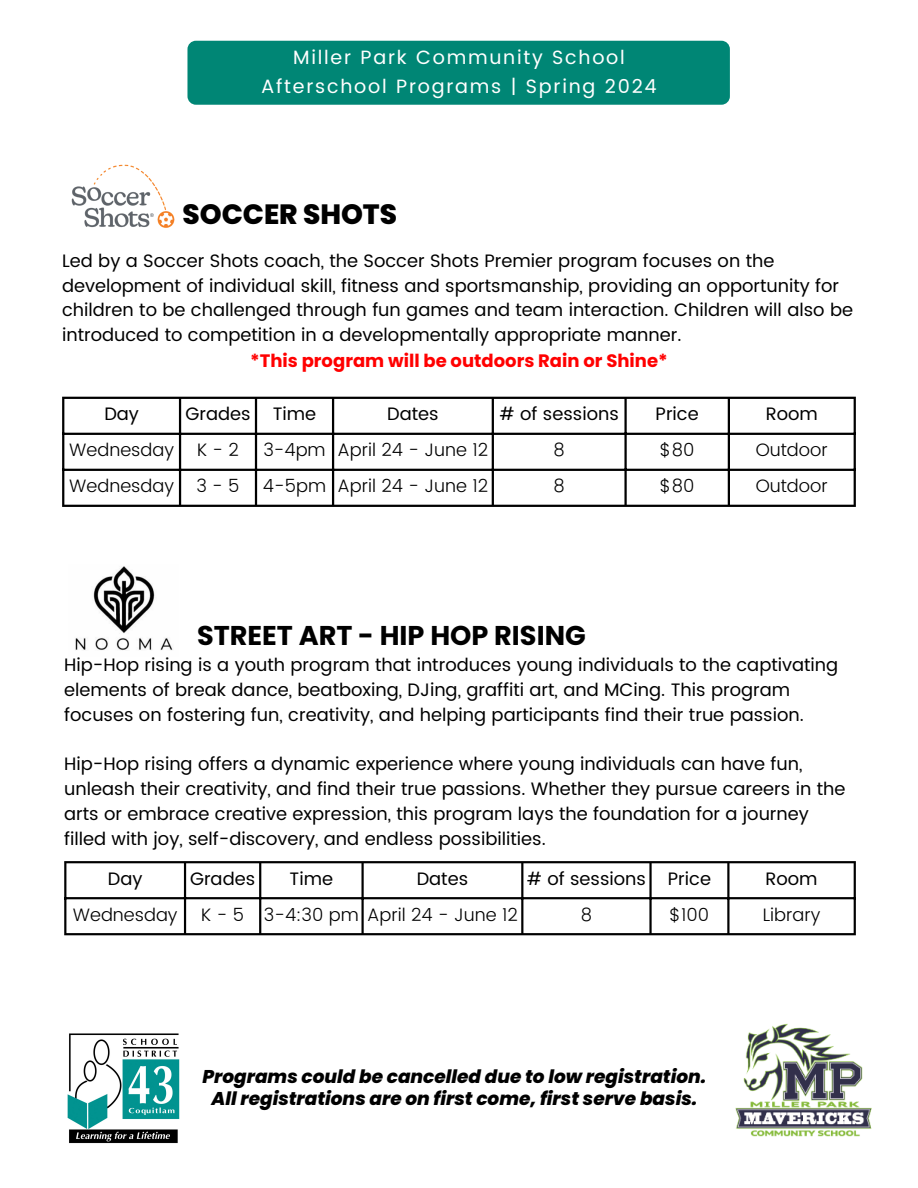
<style>
.page{position:relative;width:918px;height:1188px;background:#fff}
.page>*{position:absolute;margin:0;border:0;box-sizing:border-box;transform-origin:0 0}
.t1{font:800 27.9px "Poppins";color:#000}
.t2{font:700 27.15px "Poppins";color:#000}
.t3{font:19.2px/29.2px "Poppins";letter-spacing:.09em;color:#fff;text-align:center}
.t4{font:italic 800 18.45px/22px "Poppins";color:#000;text-align:center}
.t5{font:18px/24.8px "Poppins";color:#000}
.t6{font:300 18px "Poppins";color:#000}
.t7{font:700 18px "Poppins";color:#f00}
</style>
<div class="page">
<div style="left:187px;top:41px;width:543px;height:64px;background:#008675;border-radius:8px"></div>
<img style="left:71px;top:164px;width:104px;height:64px">
<hr style="left:62px;top:399px;width:2px;height:106px;background:#000">
<hr style="left:179px;top:399px;width:2px;height:106px;background:#000">
<hr style="left:255px;top:399px;width:2px;height:106px;background:#000">
<hr style="left:332px;top:399px;width:2px;height:106px;background:#000">
<hr style="left:492px;top:399px;width:2px;height:106px;background:#000">
<hr style="left:624px;top:399px;width:3px;height:106px;background:#000">
<hr style="left:728px;top:399px;width:2px;height:106px;background:#000">
<hr style="left:854px;top:399px;width:2px;height:106px;background:#000">
<hr style="left:62px;top:397px;width:794px;height:2px;background:#000">
<hr style="left:62px;top:433px;width:794px;height:2px;background:#000">
<hr style="left:62px;top:469px;width:794px;height:2px;background:#000">
<hr style="left:62px;top:505px;width:794px;height:2px;background:#000">
<hr style="left:64px;top:863px;width:2px;height:70px;background:#000">
<hr style="left:184px;top:863px;width:2px;height:70px;background:#000">
<hr style="left:259px;top:863px;width:2px;height:70px;background:#000">
<hr style="left:361px;top:863px;width:3px;height:70px;background:#000">
<hr style="left:521px;top:863px;width:2px;height:70px;background:#000">
<hr style="left:649px;top:863px;width:3px;height:70px;background:#000">
<hr style="left:727px;top:863px;width:3px;height:70px;background:#000">
<hr style="left:854px;top:863px;width:2px;height:70px;background:#000">
<hr style="left:64px;top:861px;width:792px;height:2px;background:#000">
<hr style="left:64px;top:897px;width:792px;height:2px;background:#000">
<hr style="left:64px;top:933px;width:792px;height:2px;background:#000">
<img style="left:67px;top:1033px;width:113px;height:110px">
<img style="left:735px;top:1023px;width:137px;height:114px">
<img style="left:75px;top:566px;width:98px;height:85px">
<p class="t3" style="left:261px;top:42px;width:397px">Miller Park Community School<br>Afterschool Programs | Spring 2024</p>
<h1 class="t1" style="left:182px;top:194px;width:216px">SOCCER SHOTS</h1>
<p class="t5" style="left:62px;top:248px;width:792px">Led by a Soccer Shots coach, the Soccer Shots Premier program focuses on the development of individual skill, fitness and sportsmanship, providing an opportunity for children to be challenged through fun games and team interaction. Children will also be introduced to competition in a developmentally appropriate manner.</p>
<p class="t7" style="left:250px;top:348px;width:419px">*This program will be outdoors Rain or Shine*</p>
<p class="t5" style="left:104px;top:402px;width:36px">Day</p>
<p class="t5" style="left:185px;top:402px;width:132px">Grades Time</p>
<p class="t5" style="left:387px;top:402px;width:53px">Dates</p>
<p class="t5" style="left:500px;top:402px;width:121px"># of sessions</p>
<p class="t5" style="left:656px;top:402px;width:45px">Price</p>
<p class="t5" style="left:766px;top:402px;width:54px">Room</p>
<p class="t6" style="left:69px;top:440px;width:106px">Wednesday</p>
<p class="t6" style="left:197px;top:440px;width:44px">K-2</p>
<p class="t6" style="left:263px;top:440px;width:226px">3-4pm April 24 - June 12</p>
<p class="t6" style="left:554px;top:440px;width:13px">8</p>
<p class="t6" style="left:660px;top:440px;width:36px">$80</p>
<p class="t6" style="left:756px;top:440px;width:73px">Outdoor</p>
<p class="t6" style="left:69px;top:476px;width:172px">Wednesday 3 - 5</p>
<p class="t6" style="left:263px;top:476px;width:227px">4-5pm April 24 - June 12</p>
<p class="t6" style="left:554px;top:476px;width:13px">8</p>
<p class="t6" style="left:660px;top:476px;width:36px">$80</p>
<p class="t6" style="left:756px;top:476px;width:73px">Outdoor</p>
<h2 class="t2" style="left:197px;top:616px;width:390px">STREET ART - HIP HOP RISING</h2>
<p class="t5" style="left:64px;top:653px;width:776px">Hip-Hop rising is a youth program that introduces young individuals to the captivating elements of break dance, beatboxing, DJing, graffiti art, and MCing. This program focuses on fostering fun, creativity, and helping participants find their true passion.</p>
<p class="t5" style="left:64px;top:752px;width:783px">Hip-Hop rising offers a dynamic experience where young individuals can have fun, unleash their creativity, and find their true passions. Whether they pursue careers in the arts or embrace creative expression, this program lays the foundation for a journey filled with joy, self-discovery, and endless possibilities.</p>
<p class="t5" style="left:108px;top:866px;width:36px">Day</p>
<p class="t5" style="left:190px;top:866px;width:67px">Grades</p>
<p class="t5" style="left:290px;top:866px;width:45px">Time</p>
<p class="t5" style="left:417px;top:866px;width:53px">Dates</p>
<p class="t5" style="left:527px;top:866px;width:186px"># of sessions Price</p>
<p class="t5" style="left:765px;top:866px;width:54px">Room</p>
<p class="t6" style="left:73px;top:904px;width:106px">Wednesday</p>
<p class="t6" style="left:201px;top:904px;width:318px">K - 5 3-4:30 pm April 24 - June 12</p>
<p class="t6" style="left:581px;top:904px;width:13px">8</p>
<p class="t6" style="left:670px;top:904px;width:41px">$100</p>
<p class="t6" style="left:763px;top:904px;width:59px">Library</p>
<p class="t4" style="left:203px;top:1066px;width:505px">Programs could be cancelled due to low registration.<br>All registrations are on first come, first serve basis.</p>
</div>
